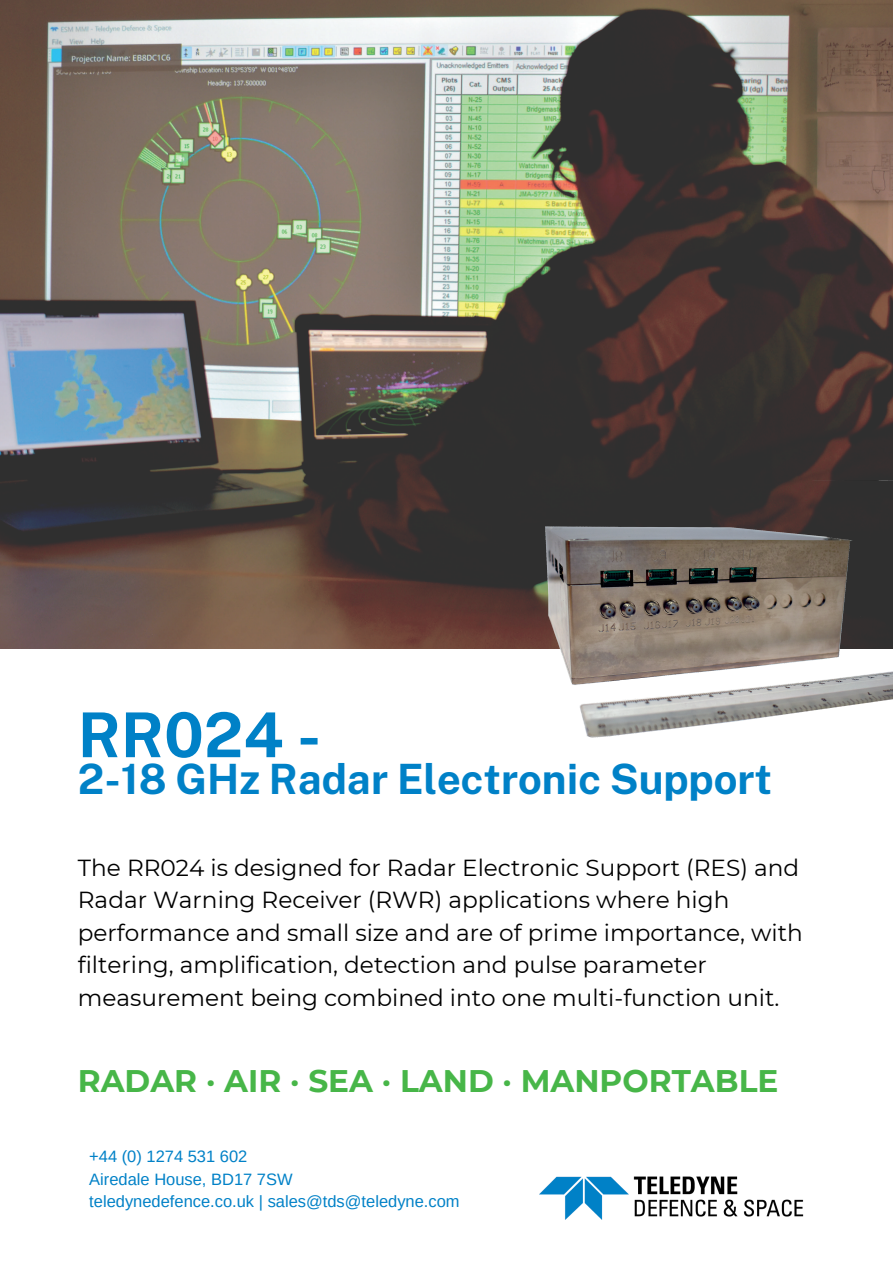
<style>
.page{position:relative;width:893px;height:1264px;background:#fff}
.page>*{position:absolute;margin:0;border:0;box-sizing:border-box;transform-origin:0 0}
.t1{font:700 61.8px "Public Sans";color:#0081c7}
.t2{font:700 41.7px "Public Sans";color:#0081c7}
.t3{font:700 31.2px "Montserrat";color:#47b648}
.t4{font:23.25px/32.5px "Montserrat";color:#000}
.t5{font:16.5px/22.5px "Arimo";color:#0081c7}
</style>
<div class="page">
<img style="left:539px;top:1176px;width:264px;height:44px">
<img style="left:0;top:0;width:892px;height:648px">
<img style="left:457px;top:480px;width:435px;height:258px">
<h1 class="t1" style="left:78px;top:698px;width:245px">RR024 -</h1>
<h2 class="t2" style="left:78px;top:754px;width:695px">2-18 GHz Radar Electronic Support</h2>
<p class="t4" style="left:78px;top:851px;width:726px">The RR024 is designed for Radar Electronic Support (RES) and Radar Warning Receiver (RWR) applications where high performance and small size and are of prime importance, with filtering, amplification, detection and pulse parameter measurement being combined into one multi-function unit.</p>
<h3 class="t3" style="left:78px;top:1061px;width:702px">RADAR · AIR · SEA · LAND · MANPORTABLE</h3>
<p class="t5" style="left:89px;top:1145px;width:372px">+44 (0) 1274 531 602<br>Airedale House, BD17 7SW teledynedefence.co.uk | sales@tds@teledyne.com</p>
</div>
